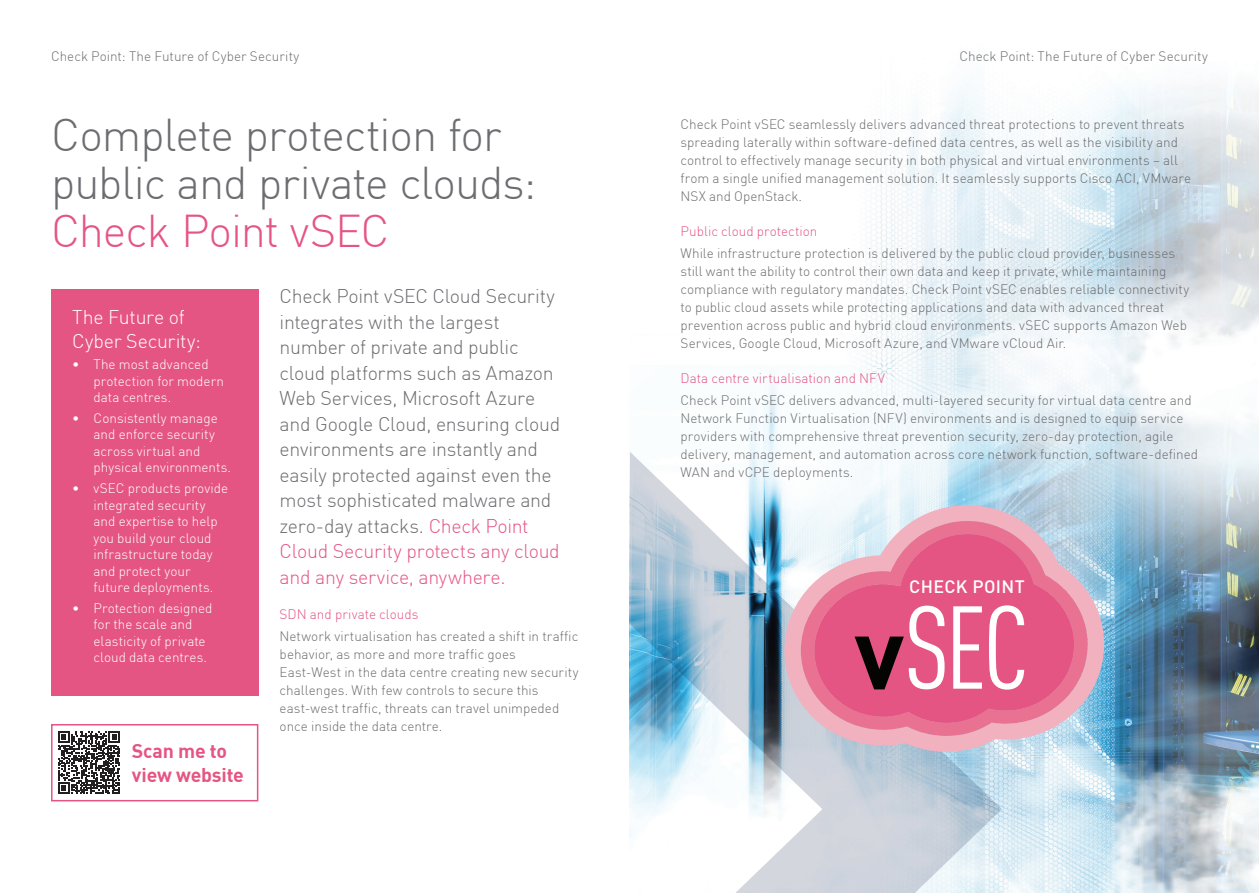
<style>
.page{position:relative;width:1259px;height:893px;background:#fff}
.page>*{position:absolute;margin:0;border:0;box-sizing:border-box;transform-origin:0 0}
.t1{font:condensed 115.65px "DINOT";color:#fff}
.t2{font:700 101.4px "DINOT";color:#040503}
.HEADING{font:300 45px/48px "DIN";letter-spacing:-.025em;color:#6c6d70}
.INTRO{font:300 19.5px/25.5px "DIN";letter-spacing:-.015em;color:#6c6d70}
.PARA_HEADING_NORMAL{font:300 19.5px/24px "DIN";letter-spacing:-.01em;color:#fff}
.PARA_HEADING_NORMAL-2{font:19.5px/24px "DIN Bold";letter-spacing:-.01em;color:#e55584}
.t3{font:500 17.7px "DINOT";letter-spacing:.02em;color:#fff}
.LARGE_BODY{font:300 13.5px/18px "DIN";color:#6c6d70}
.t4{font:300 13.5px/16.5px "DIN";color:#fff}
.LARGE_BODY-2{font:300 13.5px "DIN";color:#e55584}
.s1{color:#e55584}
</style>
<div class="page">
<img style="left:749px;top:81px;width:510px;height:812px">
<svg style="left:629px;top:452px;width:373px;height:441px"></svg>
<div style="left:51px;top:289px;width:207px;height:407px;background:#e55584"></div>
<svg style="left:58px;top:731px;width:62px;height:63px"></svg>
<div style="left:51px;top:724px;width:207px;height:77px;border:2px solid #e55584"></div>
<svg style="left:784px;top:505px;width:320px;height:247px;background:#d0cddb"></svg>
<svg style="left:801px;top:521px;width:286px;height:215px;background:#e8bac9"></svg>
<svg style="left:835px;top:521px;width:252px;height:209px;background:#ddacc0"></svg>
<svg style="left:814px;top:534px;width:260px;height:189px;background:#e56a91"></svg>
<p class="LARGE_BODY" style="left:51px;top:47px;width:250px">Check Point: The Future of Cyber Security</p>
<p class="LARGE_BODY" style="left:959px;top:47px;width:250px">Check Point: The Future of Cyber Security</p>
<p class="HEADING" style="left:51px;top:110px;width:487px">Complete protection for public and private clouds:<br><span class="s1">Check Point vSEC</span></p>
<p class="PARA_HEADING_NORMAL" style="left:72px;top:305px;width:130px">The Future of<br>Cyber Security:</p>
<p class="t4" style="left:94px;top:356px;width:132px;text-indent:-21px">• The most advanced protection for modern data centres.</p>
<p class="t4" style="left:94px;top:410px;width:139px;text-indent:-21px">• Consistently manage and enforce security across virtual and physical environments.</p>
<p class="t4" style="left:94px;top:480px;width:136px;text-indent:-21px">• vSEC products provide integrated security and expertise to help you build your cloud infrastructure today and protect your future deployments.</p>
<p class="t4" style="left:94px;top:600px;width:120px;text-indent:-21px">• Protection designed for the scale and elasticity of private cloud data centres.</p>
<p class="PARA_HEADING_NORMAL-2" style="left:132px;top:738px;width:114px">Scan me to view website</p>
<p class="INTRO" style="left:280px;top:283px;width:282px">Check Point vSEC Cloud Security integrates with the largest number of private and public cloud platforms such as Amazon<br>Web Services, Microsoft Azure and Google Cloud, ensuring cloud environments are instantly and easily protected against even the most sophisticated malware and zero-day attacks. <span class="s1">Check Point<br>Cloud Security protects any cloud and any service, anywhere.</span></p>
<p class="LARGE_BODY-2" style="left:280px;top:605px;width:140px">SDN and private clouds</p>
<p class="LARGE_BODY" style="left:280px;top:627px;width:300px">Network virtualisation has created a shift in traffic behavior, as more and more traffic goes East-West in the data centre creating new security challenges. With few controls to secure this east-west traffic, threats can travel unimpeded once inside the data centre.</p>
<p class="LARGE_BODY" style="left:680px;top:115px;width:512px">Check Point vSEC seamlessly delivers advanced threat protections to prevent threats spreading laterally within software-defined data centres, as well as the visibility and control to effectively manage security in both physical and virtual environments – all from a single unified management solution. It seamlessly supports Cisco ACI, VMware NSX and OpenStack.</p>
<p class="LARGE_BODY-2" style="left:680px;top:223px;width:138px">Public cloud protection</p>
<p class="LARGE_BODY" style="left:680px;top:244px;width:510px">While infrastructure protection is delivered by the public cloud provider, businesses still want the ability to control their own data and keep it private, while maintaining compliance with regulatory mandates. Check Point vSEC enables reliable connectivity to public cloud assets while protecting applications and data with advanced threat prevention across public and hybrid cloud environments. vSEC supports Amazon Web Services, Google Cloud, Microsoft Azure, and VMware vCloud Air.</p>
<p class="LARGE_BODY-2" style="left:680px;top:370px;width:206px">Data centre virtualisation and NFV</p>
<p class="LARGE_BODY" style="left:680px;top:391px;width:519px">Check Point vSEC delivers advanced, multi-layered security for virtual data centre and Network Function Virtualisation (NFV) environments and is designed to equip service providers with comprehensive threat prevention security, zero-day protection, agile delivery, management, and automation across core network function, software-defined WAN and vCPE deployments.</p>
<p class="t3" style="left:909px;top:575px;width:117px">CHECK POINT</p>
<p class="t1" style="left:904px;top:581px;width:126px">SEC</p>
<p class="t2" style="left:854px;top:586px;width:52px">v</p>
</div>
